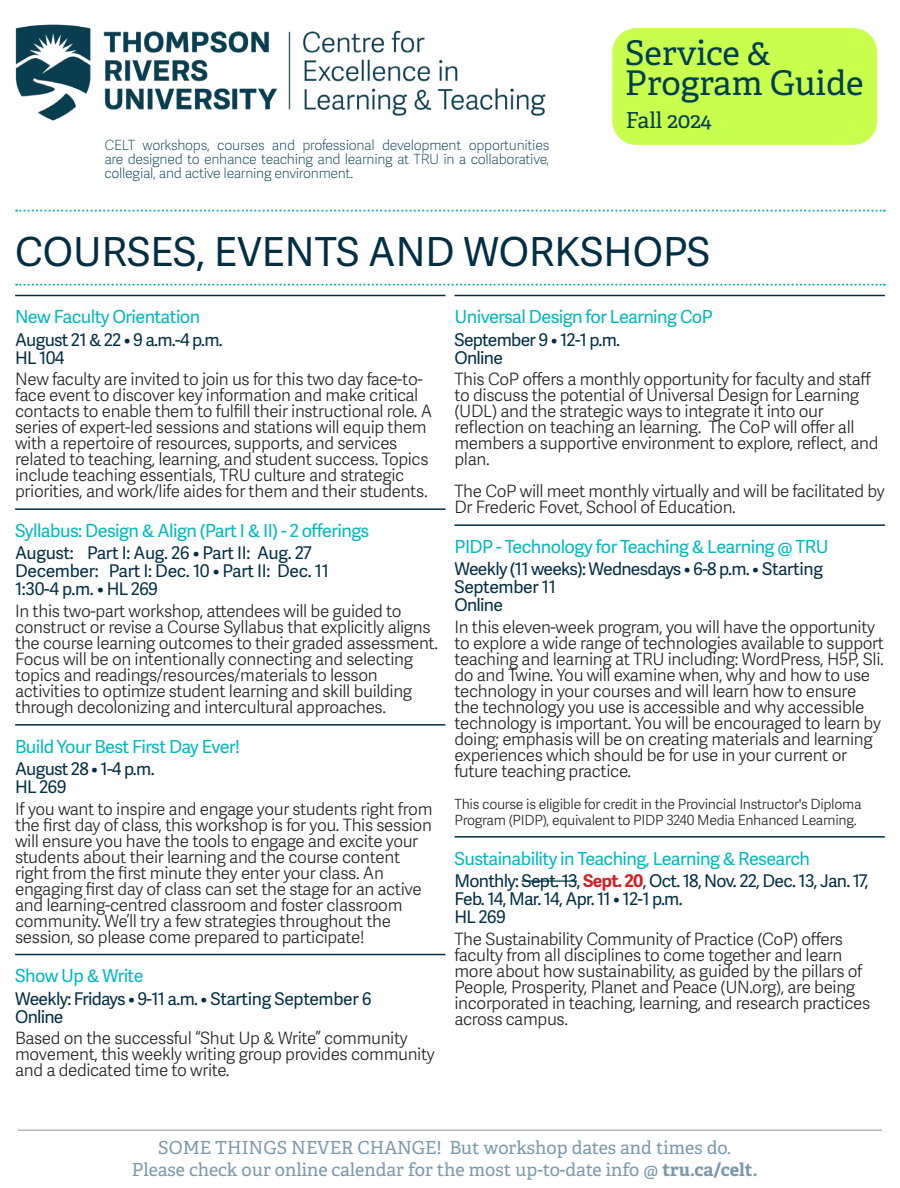
<style>
.page{position:relative;width:900px;height:1188px;background:#fff}
.page>*{position:absolute;margin:0;border:0;box-sizing:border-box;transform-origin:0 0}
.Header_1{font:40px "Adelle Sans";color:#002f45}
.t1{font:34px "Adelle";color:#003e51}
.t2{font:22px "Adelle";color:#003e51}
.Workshop_Course_Title{font:18px "Adelle Sans";letter-spacing:-.03em;color:#00b8bf}
.Intro_blurb{font:18px "Adelle";color:#7a99ac}
.Workshop_Date{font:17.6px/18px "Adelle Sans";letter-spacing:-.04em;color:#002f45}
.Workshop_Date-2{font:17.6px "Adelle Sans";letter-spacing:-.02em;color:#002f45}
.Body_10_13{font:300 17px/16px "Adelle Sans";letter-spacing:-.02em;color:#231f20}
.Body_10_13-2{font:100 14px/14px "Adelle Sans";letter-spacing:-.02em;color:#003e51;text-align:justify}
.Body_10_13-3{font:300 14px/16px "Adelle Sans";letter-spacing:-.02em;color:#231f20}
.s1{font-weight:700;color:#d1232a}
.s2{font-weight:700}
</style>
<div class="page">
<div style="left:612px;top:28px;width:265px;height:117px;background:#c9ff4d;border-radius:24px"></div>
<img style="left:15px;top:24px;width:531px;height:97px">
<svg style="left:16px;top:210px;width:869px;height:2px"></svg>
<svg style="left:16px;top:284px;width:869px;height:2px"></svg>
<hr style="left:15px;top:295px;width:431px;height:1px;background:#002f45">
<hr style="left:15px;top:508px;width:431px;height:2px;background:#002f45">
<hr style="left:15px;top:724px;width:431px;height:2px;background:#002f45">
<hr style="left:15px;top:954px;width:431px;height:1px;background:#002f45">
<hr style="left:454px;top:295px;width:431px;height:1px;background:#002f45">
<hr style="left:454px;top:524px;width:431px;height:2px;background:#002f45">
<hr style="left:454px;top:836px;width:431px;height:2px;background:#002f45">
<hr style="left:522px;top:880px;width:55px;height:2px;background:#002f45">
<hr style="left:18px;top:1130px;width:864px;height:1px;background:#939598">
<p class="t1" style="left:625px;top:32px;width:148px">Service &amp;</p>
<p class="t1" style="left:625px;top:62px;width:240px">Program Guide</p>
<p class="Body_10_13-2" style="left:104px;top:138px;width:446px">CELT workshops, courses and professional development opportunities are designed to enhance teaching and learning at TRU in a collaborative, collegial, and active learning environment.</p>
<p class="t2" style="left:626px;top:107px;width:87px">Fall 2024</p>
<p class="Header_1" style="left:15px;top:228px;width:697px">COURSES, EVENTS AND WORKSHOPS</p>
<p class="Workshop_Course_Title" style="left:15px;top:306px;width:187px">New Faculty Orientation</p>
<p class="Workshop_Date" style="left:15px;top:331px;width:209px">August 21 &amp; 22 • 9 a.m.-4 p.m.</p>
<p class="Workshop_Date" style="left:15px;top:349px;width:51px">HL 104</p>
<p class="Body_10_13" style="left:15px;top:372px;width:419px">New faculty are invited to join us for this two day face-to&shy;face event to discover key information and make critical contacts to enable them to fulfill their instructional role. A series of expert-led sessions and stations will equip them with a repertoire of resources, supports, and services related to teaching, learning, and student success. Topics include teaching essentials, TRU culture and strategic priorities, and work/life aides for them and their students.</p>
<p class="Workshop_Course_Title" style="left:15px;top:520px;width:356px">Syllabus: Design &amp; Align (Part I &amp; II) - 2 offerings</p>
<p class="Workshop_Date-2" style="left:15px;top:543px;width:298px">August: Part I: Aug. 26 • Part II: Aug. 27</p>
<p class="Workshop_Date-2" style="left:15px;top:561px;width:315px">December: Part I: Dec. 10 • Part II: Dec. 11</p>
<p class="Workshop_Date" style="left:15px;top:581px;width:145px">1:30-4 p.m. • HL 269</p>
<p class="Body_10_13" style="left:15px;top:604px;width:425px">In this two-part workshop, attendees will be guided to construct or revise a Course Syllabus that explicitly aligns the course learning outcomes to their graded assessment.<br>Focus will be on intentionally connecting and selecting topics and readings/resources/materials to lesson activities to optimize student learning and skill building through decolonizing and intercultural approaches.</p>
<p class="Workshop_Course_Title" style="left:15px;top:736px;width:226px">Build Your Best First Day Ever!</p>
<p class="Workshop_Date" style="left:15px;top:760px;width:141px">August 28 • 1-4 p.m.</p>
<p class="Workshop_Date" style="left:15px;top:778px;width:53px">HL 269</p>
<p class="Body_10_13" style="left:15px;top:801px;width:419px">If you want to inspire and engage your students right from the first day of class, this workshop is for you. This session will ensure you have the tools to engage and excite your students about their learning and the course content right from the first minute they enter your class. An engaging first day of class can set the stage for an active and learning-centred classroom and foster classroom community. We’ll try a few strategies throughout the session, so please come prepared to participate!</p>
<p class="Workshop_Course_Title" style="left:15px;top:965px;width:130px">Show Up &amp; Write</p>
<p class="Workshop_Date" style="left:15px;top:990px;width:358px">Weekly: Fridays • 9-11 a.m. • Starting September 6</p>
<p class="Workshop_Date" style="left:15px;top:1008px;width:50px">Online</p>
<p class="Body_10_13" style="left:15px;top:1031px;width:421px">Based on the successful “Shut Up &amp; Write” community movement, this weekly writing group provides community and a dedicated time to write.</p>
<p class="Workshop_Course_Title" style="left:454px;top:306px;width:260px">Universal Design for Learning CoP</p>
<p class="Workshop_Date" style="left:454px;top:331px;width:167px">September 9 • 12-1 p.m.</p>
<p class="Workshop_Date" style="left:454px;top:349px;width:50px">Online</p>
<p class="Body_10_13" style="left:454px;top:372px;width:425px">This CoP offers a monthly opportunity for faculty and staff to discuss the potential of Universal Design for Learning (UDL) and the strategic ways to integrate it into our reflection on teaching an learning. The CoP will offer all members a supportive environment to explore, reflect, and plan.</p>
<p class="Body_10_13" style="left:454px;top:484px;width:432px">The CoP will meet monthly virtually and will be facilitated by<br>Dr Frederic Fovet, School of Education.</p>
<p class="Workshop_Course_Title" style="left:454px;top:536px;width:376px">PIDP - Technology for Teaching &amp; Learning @ TRU</p>
<p class="Workshop_Date" style="left:454px;top:561px;width:370px">Weekly (11 weeks): Wednesdays • 6-8 p.m. • Starting<br>September 11</p>
<p class="Workshop_Date" style="left:454px;top:597px;width:50px">Online</p>
<p class="Body_10_13" style="left:454px;top:620px;width:431px">In this eleven-week program, you will have the opportunity to explore a wide range of technologies available to support teaching and learning at TRU including: WordPress, H5P, Sli. do and Twine. You will examine when, why and how to use technology in your courses and will learn how to ensure the technology you use is accessible and why accessible technology is important. You will be encouraged to learn by doing; emphasis will be on creating materials and learning experiences which should be for use in your current or future teaching practice.</p>
<p class="Body_10_13-3" style="left:454px;top:796px;width:409px">This course is eligible for credit in the Provincial Instructor's Diploma<br>Program (PIDP), equivalent to PIDP 3240 Media Enhanced Learning.</p>
<p class="Workshop_Course_Title" style="left:454px;top:848px;width:357px">Sustainability in Teaching, Learning &amp; Research</p>
<p class="Workshop_Date" style="left:454px;top:872px;width:416px">Monthly: Sept. 13, <span class="s1">Sept. 20</span>, Oct. 18, Nov. 22, Dec. 13, Jan. 17,<br>Feb. 14, Mar. 14, Apr. 11 • 12-1 p.m.</p>
<p class="Workshop_Date" style="left:454px;top:908px;width:53px">HL 269</p>
<p class="Body_10_13" style="left:454px;top:931px;width:417px">The Sustainability Community of Practice (CoP) offers faculty from all disciplines to come together and learn more about how sustainability, as guided by the pillars of People, Prosperity, Planet and Peace (UN.org), are being incorporated in teaching, learning, and research practices across campus.</p>
<p class="Intro_blurb" style="left:158px;top:1137px;width:574px">SOME THINGS NEVER CHANGE! But workshop dates and times do.</p>
<p class="Intro_blurb" style="left:132px;top:1159px;width:627px">Please check our online calendar for the most up-to-date info @ <span class="s2">tru.ca/celt.</span></p>
</div>
